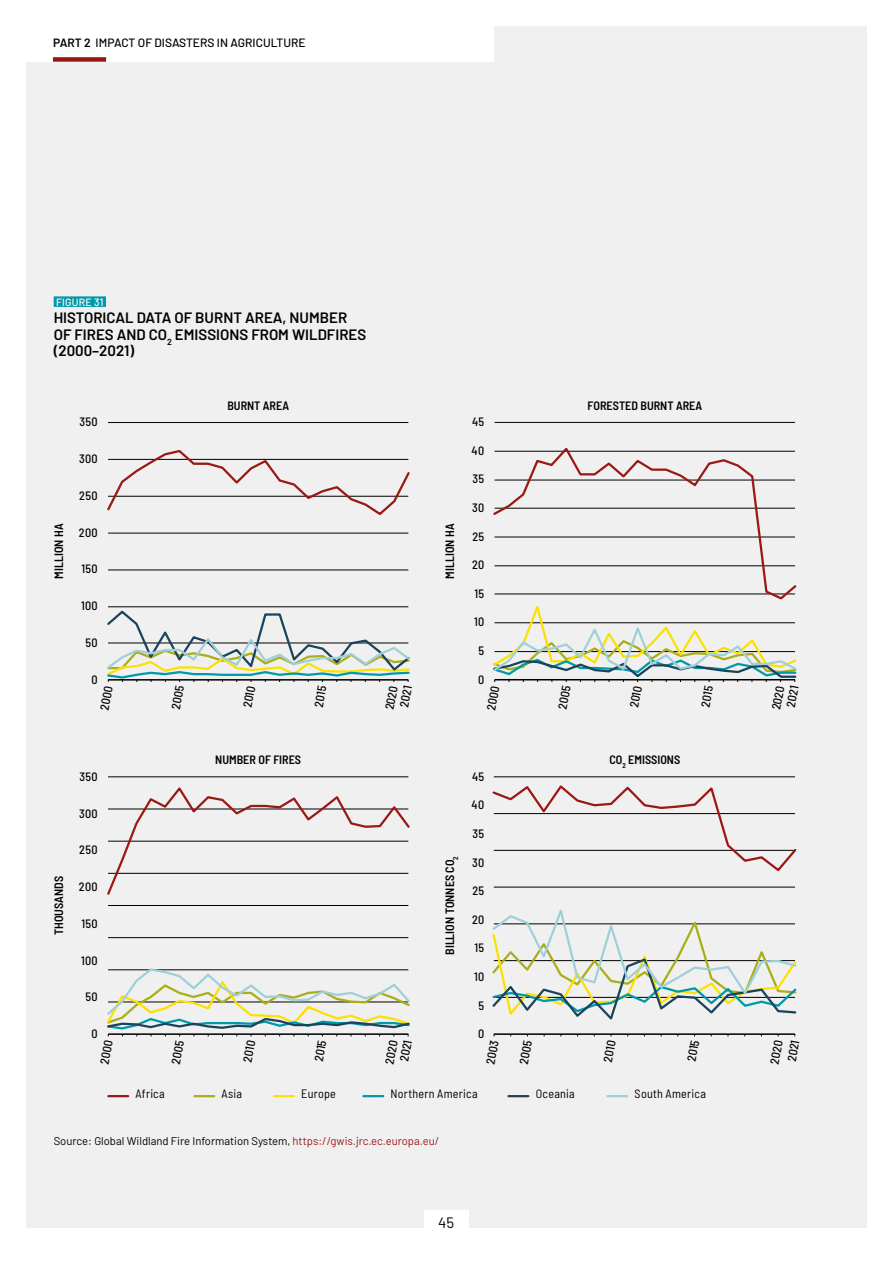
<style>
.page{position:relative;width:893px;height:1263px;background:#fff}
.page>*{position:absolute;margin:0;border:0;box-sizing:border-box;transform-origin:0 0}
.t1{font:600 15px/16.5px "Barlow";color:#000}
.t2{font:15px "Barlow";color:#000}
.t3{font:500 semi-condensed 12.15px/14px "Barlow";letter-spacing:.02em;color:#000;text-align:center}
.t4{font:600 semi-condensed 12.15px "Barlow";color:#000}
.t5{font:semi-condensed 12.15px "Barlow";letter-spacing:.02em;color:#000}
.t6{font:500 12px "Barlow";color:#000}
.t7{font:11.25px "Barlow";color:#000}
.t8{font:500 10.5px "Barlow";letter-spacing:.02em;color:#fff}
.s1{font-weight:600}
.s2{color:#9a1915}
</style>
<div class="page">
<div style="left:26px;top:27px;width:840px;height:1201px;background:#f0f0f0"></div>
<div style="left:18px;top:15px;width:476px;height:47px;background:#fff"></div>
<div style="left:53px;top:57px;width:53px;height:5px;background:#931813"></div>
<div style="left:424px;top:1210px;width:44px;height:34px;background:#fff"></div>
<div style="left:54px;top:296px;width:52px;height:11px;background:#09a"></div>
<hr style="left:108px;top:422px;width:300px;height:1px;background:#000">
<hr style="left:108px;top:533px;width:300px;height:1px;background:#000">
<hr style="left:108px;top:570px;width:300px;height:1px;background:#000">
<hr style="left:108px;top:606px;width:300px;height:1px;background:#000">
<svg style="left:107px;top:450px;width:303px;height:65px"></svg>
<svg style="left:107px;top:610px;width:303px;height:72px"></svg>
<hr style="left:495px;top:422px;width:300px;height:1px;background:#000">
<svg style="left:493px;top:447px;width:304px;height:153px"></svg>
<svg style="left:493px;top:606px;width:304px;height:76px"></svg>
<hr style="left:495px;top:679px;width:300px;height:1px;background:#000">
<hr style="left:494px;top:887px;width:301px;height:1px;background:#000">
<hr style="left:494px;top:776px;width:301px;height:1px;background:#000">
<svg style="left:492px;top:785px;width:305px;height:87px"></svg>
<svg style="left:492px;top:909px;width:305px;height:111px"></svg>
<hr style="left:494px;top:1033px;width:301px;height:2px;background:#000">
<hr style="left:108px;top:937px;width:300px;height:1px;background:#000">
<hr style="left:108px;top:905px;width:300px;height:1px;background:#000">
<hr style="left:108px;top:776px;width:300px;height:1px;background:#000">
<svg style="left:107px;top:787px;width:303px;height:108px"></svg>
<svg style="left:107px;top:968px;width:303px;height:68px"></svg>
<hr style="left:108px;top:1033px;width:300px;height:2px;background:#000">
<hr style="left:108px;top:1095px;width:20px;height:2px;background:#9a1915">
<hr style="left:194px;top:1095px;width:20px;height:2px;background:#aaae17">
<hr style="left:274px;top:1095px;width:20px;height:2px;background:#fce100">
<hr style="left:363px;top:1095px;width:20px;height:2px;background:#09a">
<hr style="left:508px;top:1095px;width:20px;height:2px;background:#1b435b">
<hr style="left:607px;top:1095px;width:20px;height:2px;background:#9fd0da">
<p class="t6" style="left:53px;top:34px;width:254px"><span class="s1">PART 2</span> IMPACT OF DISASTERS IN AGRICULTURE</p>
<p class="t8" style="left:56px;top:294px;width:49px">FIGURE 31</p>
<p class="t1" style="left:54px;top:309px;width:314px">HISTORICAL DATA OF BURNT AREA, NUMBER<br>OF FIRES AND CO<sub>2</sub> EMISSIONS FROM WILDFIRES (2000–2021)</p>
<p class="t4" style="left:50px;top:579px;width:56px;rotate:-90deg">MILLION HA</p>
<p class="t3" style="left:79px;top:414px;width:20px">350</p>
<p class="t3" style="left:79px;top:451px;width:20px">300</p>
<p class="t3" style="left:79px;top:488px;width:20px">250</p>
<p class="t3" style="left:79px;top:524px;width:20px">200</p>
<p class="t3" style="left:81px;top:561px;width:18px">150</p>
<p class="t3" style="left:81px;top:598px;width:18px">100</p>
<p class="t3" style="left:85px;top:635px;width:14px">50</p>
<p class="t4" style="left:227px;top:396px;width:63px">BURNT AREA</p>
<p class="t3" style="left:91px;top:671px;width:8px">0</p>
<p class="t3" style="left:96px;top:708px;width:26px;rotate:-79deg">2000</p>
<p class="t3" style="left:168px;top:708px;width:25px;rotate:-79deg">2005</p>
<p class="t3" style="left:239px;top:706px;width:23px;rotate:-79deg">2010</p>
<p class="t3" style="left:311px;top:705px;width:23px;rotate:-79deg">2015</p>
<p class="t3" style="left:381px;top:708px;width:28px;rotate:-79deg">2020<br>2021</p>
<p class="t4" style="left:50px;top:935px;width:61px;rotate:-90deg">THOUSANDS</p>
<p class="t3" style="left:79px;top:768px;width:20px">350</p>
<p class="t3" style="left:79px;top:805px;width:20px">300</p>
<p class="t3" style="left:79px;top:842px;width:20px">250</p>
<p class="t3" style="left:79px;top:879px;width:20px">200</p>
<p class="t3" style="left:81px;top:915px;width:18px">150</p>
<p class="t3" style="left:81px;top:952px;width:18px">100</p>
<p class="t3" style="left:85px;top:989px;width:14px">50</p>
<p class="t4" style="left:215px;top:751px;width:87px">NUMBER OF FIRES</p>
<p class="t4" style="left:441px;top:579px;width:56px;rotate:-90deg">MILLION HA</p>
<p class="t3" style="left:472px;top:414px;width:14px">45</p>
<p class="t3" style="left:472px;top:443px;width:14px">40</p>
<p class="t3" style="left:473px;top:471px;width:13px">35</p>
<p class="t3" style="left:472px;top:500px;width:14px">30</p>
<p class="t3" style="left:472px;top:528px;width:13px">25</p>
<p class="t3" style="left:472px;top:557px;width:14px">20</p>
<p class="t3" style="left:475px;top:586px;width:11px">15</p>
<p class="t3" style="left:474px;top:614px;width:12px">10</p>
<p class="t3" style="left:478px;top:643px;width:7px">5</p>
<p class="t4" style="left:588px;top:396px;width:116px">FORESTED BURNT AREA</p>
<p class="t3" style="left:478px;top:671px;width:8px">0</p>
<p class="t3" style="left:483px;top:708px;width:26px;rotate:-79deg">2000</p>
<p class="t3" style="left:554px;top:708px;width:25px;rotate:-79deg">2005</p>
<p class="t3" style="left:626px;top:706px;width:23px;rotate:-79deg">2010</p>
<p class="t3" style="left:697px;top:705px;width:23px;rotate:-79deg">2015</p>
<p class="t3" style="left:768px;top:708px;width:28px;rotate:-79deg">2020<br>2021</p>
<p class="t4" style="left:441px;top:955px;width:100px;rotate:-90deg">BILLION TONNES CO<sub>2</sub></p>
<p class="t3" style="left:472px;top:768px;width:14px">45</p>
<p class="t3" style="left:472px;top:797px;width:14px">40</p>
<p class="t3" style="left:473px;top:826px;width:13px">35</p>
<p class="t3" style="left:472px;top:854px;width:14px">30</p>
<p class="t3" style="left:472px;top:883px;width:13px">25</p>
<p class="t3" style="left:472px;top:911px;width:14px">20</p>
<p class="t3" style="left:475px;top:940px;width:11px">15</p>
<p class="t3" style="left:474px;top:969px;width:12px">10</p>
<p class="t3" style="left:478px;top:997px;width:7px">5</p>
<p class="t4" style="left:609px;top:751px;width:72px">CO<sub>2</sub> EMISSIONS</p>
<p class="t3" style="left:91px;top:1026px;width:8px">0</p>
<p class="t3" style="left:478px;top:1026px;width:8px">0</p>
<p class="t3" style="left:482px;top:1062px;width:25px;rotate:-79deg">2003</p>
<p class="t3" style="left:516px;top:1062px;width:25px;rotate:-79deg">2005</p>
<p class="t3" style="left:600px;top:1060px;width:23px;rotate:-79deg">2010</p>
<p class="t3" style="left:683px;top:1060px;width:23px;rotate:-79deg">2015</p>
<p class="t3" style="left:765px;top:1062px;width:29px;line-height:16.4px;rotate:-79deg">2020<br>2021</p>
<p class="t3" style="left:96px;top:1062px;width:26px;rotate:-79deg">2000</p>
<p class="t3" style="left:168px;top:1062px;width:25px;rotate:-79deg">2005</p>
<p class="t3" style="left:239px;top:1060px;width:23px;rotate:-79deg">2010</p>
<p class="t3" style="left:311px;top:1060px;width:23px;rotate:-79deg">2015</p>
<p class="t3" style="left:381px;top:1062px;width:28px;rotate:-79deg">2020<br>2021</p>
<p class="t5" style="left:136px;top:1085px;width:31px">Africa</p>
<p class="t5" style="left:222px;top:1085px;width:22px">Asia</p>
<p class="t5" style="left:301px;top:1085px;width:36px">Europe</p>
<p class="t5" style="left:391px;top:1085px;width:89px">Northern America</p>
<p class="t5" style="left:536px;top:1085px;width:41px">Oceania</p>
<p class="t5" style="left:635px;top:1085px;width:73px">South America</p>
<p class="t7" style="left:54px;top:1132px;width:387px">Source: Global Wildland Fire Information System, <span class="s2">https://gwis.jrc.ec.europa.eu/</span></p>
<p class="t2" style="left:438px;top:1211px;width:17px">45</p>
</div>
